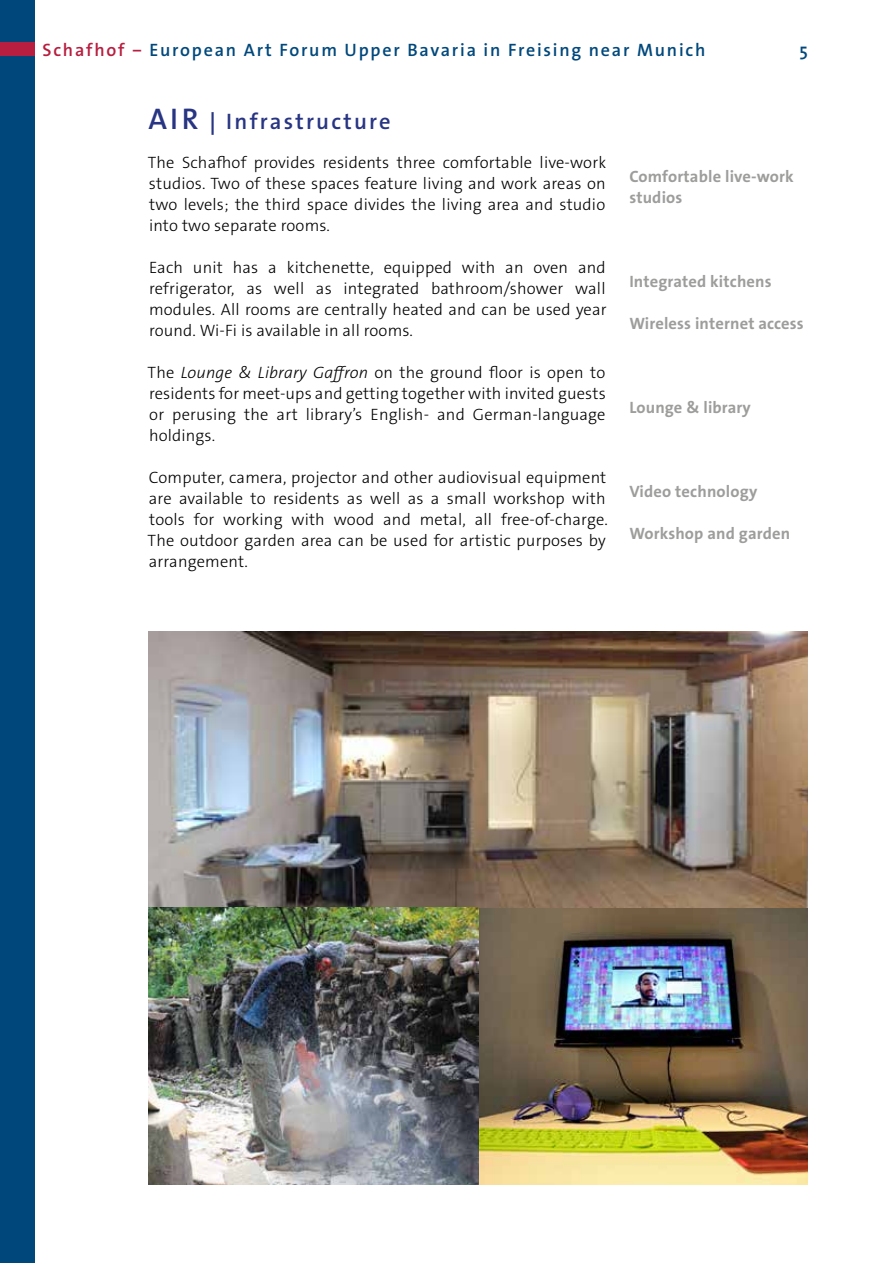
<style>
.page{position:relative;width:893px;height:1263px;background:#fff}
.page>*{position:absolute;margin:0;border:0;box-sizing:border-box;transform-origin:0 0}
.t1{font:600 22.5px "The Sans Os F";letter-spacing:.1em;color:#283583}
.t2{font:600 18px "The Sans Os F";letter-spacing:.1em;color:#00487c}
.t3{font:300 16.5px/21px "The Sans Os F";letter-spacing:.01em;color:#000;text-align:justify}
.t4{font:700 16.5px/21px "The Sans Os F";letter-spacing:.01em;color:#9d9d9c}
.s1{color:#b71e3f}
.s2{font-size:30px}
.s3{font-style:italic}
</style>
<div class="page">
<div style="left:0;top:0;width:34px;height:1263px;background:#00487c"></div>
<div style="left:0;top:43px;width:34px;height:13px;background:#b71e3f"></div>
<img style="left:149px;top:631px;width:659px;height:553px">
<img style="left:149px;top:908px;width:302px;height:276px">
<p class="t2" style="left:43px;top:38px;width:664px"><span class="s1">Schafhof ‒</span> European Art Forum Upper Bavaria in Freising near Munich</p>
<p class="t2" style="left:799px;top:38px;width:10px">5</p>
<h1 class="t1" style="left:149px;top:106px;width:244px"><span class="s2">AIR</span>↕Infrastructure</h1>
<p class="t3" style="left:148px;top:152px;width:460px">The Schafhof provides residents three comfortable live-work studios. Two of these spaces feature living and work areas on two levels; the third space divides the living area and studio into two separate rooms.</p>
<p class="t3" style="left:149px;top:257px;width:459px">Each unit has a kitchenette, equipped with an oven and refrigerator, as well as integrated bathroom/shower wall modules. All rooms are centrally heated and can be used year round. Wi-Fi is available in all rooms.</p>
<p class="t3" style="left:148px;top:362px;width:460px">The <span class="s3">Lounge &amp; Library Gaffron</span> on the ground floor is open to residents for meet-ups and getting together with invited guests or perusing the art library’s English- and German-language holdings.</p>
<p class="t3" style="left:148px;top:467px;width:462px;text-align:left">Computer, camera, projector and other audiovisual equipment are available to residents as well as a small workshop with tools for working with wood and metal, all free-of-charge.<br>The outdoor garden area can be used for artistic purposes by arrangement.</p>
<p class="t4" style="left:629px;top:166px;width:166px">Comfortable live-work studios</p>
<p class="t4" style="left:629px;top:271px;width:144px">Integrated kitchens</p>
<p class="t4" style="left:629px;top:313px;width:176px">Wireless internet access</p>
<p class="t4" style="left:629px;top:397px;width:123px">Lounge &amp; library</p>
<p class="t4" style="left:629px;top:481px;width:129px">Video technology</p>
<p class="t4" style="left:629px;top:523px;width:162px">Workshop and garden</p>
</div>
